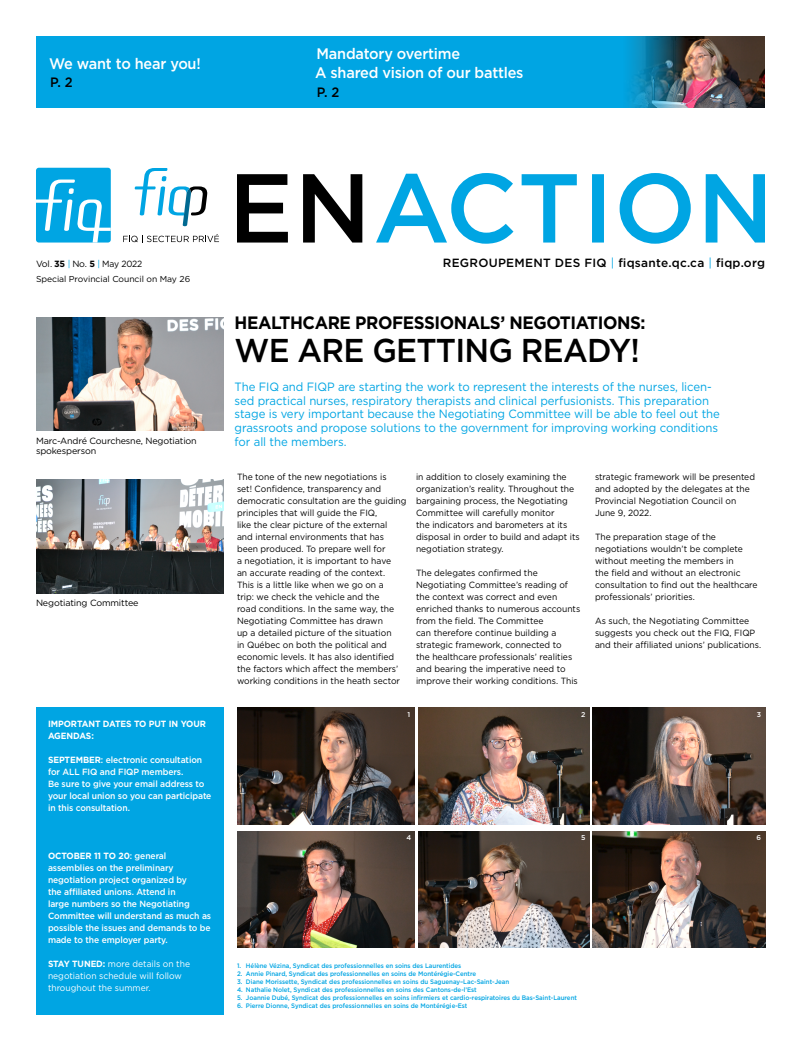
<style>
.page{position:relative;width:801px;height:1044px;background:#fff}
.page>*{position:absolute;margin:0;border:0;box-sizing:border-box;transform-origin:0 0}
.t1{font:500 33px "Gotham";letter-spacing:-.025em;color:#000;scale:.95 1}
.t2{font:700 17.9px "Gotham";letter-spacing:-.025em;color:#000;scale:.95 1}
.t3{font:500 15.3px/18.7px "Gotham";letter-spacing:-.015em;color:#fff;scale:.95 1}
.t4{font:500 13.6px "Gotham";color:#000;scale:.95 1}
.t5{font:12px/13.6px "Gotham";letter-spacing:-.005em;color:#00a5e3;scale:.95 1}
.t6{font:500 11.9px "Gotham";letter-spacing:.025em;color:#000}
.t7{font:9px/12px "Gotham";color:#000;scale:.95 1}
.t8{font:500 9px/12px "Gotham";letter-spacing:-.01em;color:#fff;scale:.95 1}
.t9{font:9px/12px "Gotham";color:#fff;scale:.95 1}
.t10{font:9px "Gotham";color:#000}
.t11{font:700 9px/12px "Gotham";letter-spacing:-.01em;color:#fff;scale:.95 1}
.t12{font:9px "Gotham";letter-spacing:-.02em;color:#000}
.t13{font:8.6px "Gotham";letter-spacing:-.005em;color:#000}
.t14{font:500 7px "Gotham";color:#fff}
.t15{font:500 6.5px "Gotham";letter-spacing:-.005em;color:#00a5e3;scale:.95 1}
.s1{font-weight:700}
.s2{color:#00a5e3}
.s3{font-weight:400;color:#00a5e3}
</style>
<div class="page">
<div style="left:36px;top:36px;width:729px;height:72px;background:#00a5e3"></div>
<img style="left:628px;top:36px;width:136px;height:72px">
<svg style="left:237px;top:174px;width:125px;height:69px"></svg>
<svg style="left:376px;top:173px;width:389px;height:71px"></svg>
<div style="left:36px;top:168px;width:75px;height:75px;background:#00a5e3;border-radius:3px"></div>
<svg style="left:36px;top:180px;width:75px;height:63px"></svg>
<svg style="left:123px;top:234px;width:96px;height:9px"></svg>
<svg style="left:135px;top:168px;width:73px;height:58px"></svg>
<img style="left:36px;top:317px;width:188px;height:114px">
<img style="left:36px;top:480px;width:188px;height:114px">
<div style="left:36px;top:708px;width:188px;height:307px;background:#00a5e3"></div>
<img style="left:237px;top:708px;width:178px;height:116px">
<img style="left:237px;top:831px;width:178px;height:116px">
<img style="left:418px;top:708px;width:171px;height:116px">
<img style="left:418px;top:831px;width:171px;height:116px">
<img style="left:593px;top:708px;width:173px;height:116px">
<img style="left:593px;top:831px;width:173px;height:116px">
<h3 class="t3" style="left:49px;top:54px;width:161px">We want to hear you!</h3>
<h3 class="t4" style="left:50px;top:74px;width:25px">P. 2</h3>
<h3 class="t3" style="left:315px;top:44px;width:221px">Mandatory overtime<br>A shared vision of our battles</h3>
<h3 class="t4" style="left:317px;top:83px;width:25px">P. 2</h3>
<p class="t12" style="left:36px;top:258px;width:108px">Vol. <span class="s1">35</span> <span class="s2">|</span> No. <span class="s1">5</span> <span class="s2">|</span> May 2022</p>
<p class="t13" style="left:36px;top:274px;width:156px">Special Provincial Council on May 26</p>
<h3 class="t6" style="left:443px;top:255px;width:324px">REGROUPEMENT DES FIQ <span class="s3">|</span> fiqsante.qc.ca <span class="s3">|</span> fiqp.org</h3>
<h2 class="t2" style="left:235px;top:311px;width:434px">HEALTHCARE PROFESSIONALS’ NEGOTIATIONS:</h2>
<h1 class="t1" style="left:235px;top:328px;width:428px">WE ARE GETTING READY!</h1>
<p class="t5" style="left:235px;top:380px;width:512px">The FIQ and FIQP are starting the work to represent the interests of the nurses, licen&shy;sed practical nurses, respiratory therapists and clinical perfusionists. This preparation stage is very important because the Negotiating Committee will be able to feel out the grassroots and propose solutions to the government for improving working conditions</p>
<p class="t10" style="left:36px;top:435px;width:162px">Marc-André Courchesne, Negotiation</p>
<h3 class="t5" style="left:235px;top:434px;width:119px">for all the members.</h3>
<p class="t10" style="left:36px;top:445px;width:62px">spokesperson</p>
<p class="t10" style="left:36px;top:597px;width:104px">Negotiating Committee</p>
<p class="t7" style="left:237px;top:471px;width:180px">The tone of the new negotiations is<br>set! Confidence, transparency and democratic consultation are the guiding principles that will guide the FIQ,<br>like the clear picture of the external<br>and internal environments that has been produced. To prepare well for<br>a negotiation, it is important to have<br>an accurate reading of the context.<br>This is a little like when we go on a<br>trip: we check the vehicle and the<br>road conditions. In the same way, the Negotiating Committee has drawn<br>up a detailed picture of the situation<br>in Québec on both the political and economic levels. It has also identified the factors which affect the members’ working conditions in the heath sector</p>
<p class="t7" style="left:416px;top:471px;width:174px">in addition to closely examining the organization’s reality. Throughout the bargaining process, the Negotiating Committee will carefully monitor<br>the indicators and barometers at its disposal in order to build and adapt its negotiation strategy.</p>
<p class="t7" style="left:416px;top:567px;width:175px">The delegates confirmed the Negotiating Committee’s reading of the context was correct and even enriched thanks to numerous accounts from the field. The Committee<br>can therefore continue building a strategic framework, connected to<br>the healthcare professionals’ realities and bearing the imperative need to improve their working conditions. This</p>
<p class="t7" style="left:595px;top:471px;width:170px">strategic framework will be presented and adopted by the delegates at the<br>Provincial Negotiation Council on<br>June 9, 2022.</p>
<p class="t7" style="left:595px;top:531px;width:173px">The preparation stage of the negotiations wouldn’t be complete without meeting the members in<br>the field and without an electronic consultation to find out the healthcare professionals’ priorities.</p>
<p class="t7" style="left:595px;top:615px;width:177px">As such, the Negotiating Committee suggests you check out the FIQ, FIQP and their affiliated unions’ publications.</p>
<p class="t11" style="left:48px;top:718px;width:168px">IMPORTANT DATES TO PUT IN YOUR<br>AGENDAS:</p>
<p class="t8" style="left:48px;top:754px;width:174px"><span class="s1">SEPTEMBER</span>: electronic consultation for ALL FIQ and FIQP members.<br>Be sure to give your email address to your local union so you can participate in this consultation.</p>
<p class="t8" style="left:48px;top:850px;width:173px"><span class="s1">OCTOBER 11 TO 20</span>: general assemblies on the preliminary negotiation project organized by<br>the affiliated unions. Attend in<br>large numbers so the Negotiating<br>Committee will understand as much as possible the issues and demands to be made to the employer party.</p>
<p class="t9" style="left:48px;top:958px;width:151px"><span class="s1">STAY TUNED:</span> more details on the negotiation schedule will follow throughout the summer.</p>
<p class="t14" style="left:408px;top:710px;width:4px">1</p>
<p class="t14" style="left:407px;top:833px;width:6px">4</p>
<p class="t14" style="left:581px;top:710px;width:6px">2</p>
<p class="t14" style="left:581px;top:833px;width:6px">5</p>
<p class="t15" style="left:237px;top:961px;width:238px">1. Hélène Vézina, Syndicat des professionnelles en soins des Laurentides</p>
<p class="t15" style="left:237px;top:969px;width:253px">2. Annie Pinard, Syndicat des professionnelles en soins de Montérégie-Centre</p>
<p class="t15" style="left:237px;top:977px;width:288px">3. Diane Morissette, Syndicat des professionnelles en soins du Saguenay–Lac-Saint-Jean</p>
<p class="t15" style="left:237px;top:985px;width:254px">4. Nathalie Nolet, Syndicat des professionnelles en soins des Cantons-de-l’Est</p>
<p class="t15" style="left:237px;top:993px;width:359px">5. Joannie Dubé, Syndicat des professionnelles en soins infirmiers et cardio-respiratoires du Bas-Saint-Laurent</p>
<p class="t15" style="left:237px;top:1001px;width:244px">6. Pierre Dionne, Syndicat des professionnelles en soins de Montérégie-Est</p>
<p class="t14" style="left:757px;top:710px;width:6px">3</p>
<p class="t14" style="left:757px;top:833px;width:6px">6</p>
</div>
